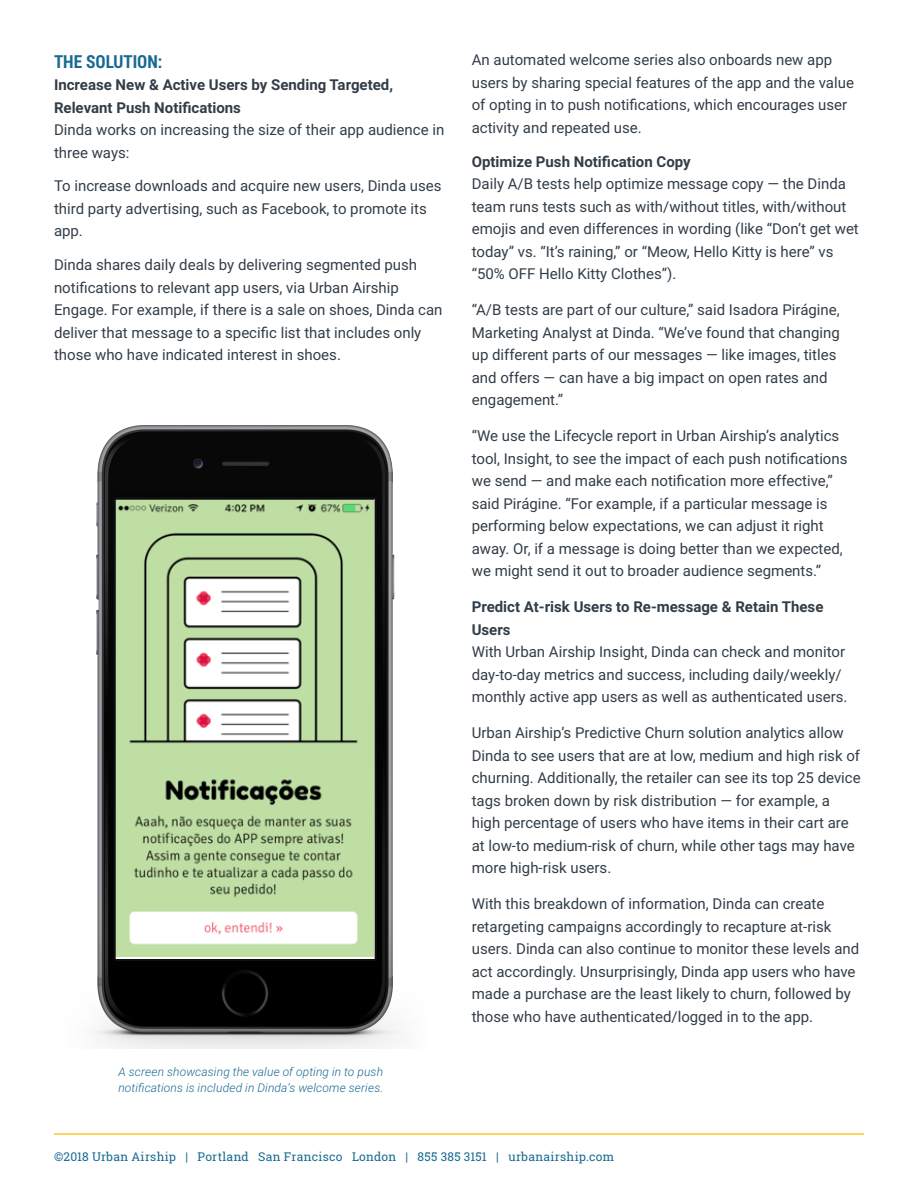
<style>
.page{position:relative;width:918px;height:1188px;background:#fff}
.page>*{position:absolute;margin:0;border:0;box-sizing:border-box;transform-origin:0 0}
.Body_copy{font:700 18px "Roboto Condensed";color:#176a90}
.Body_copy-2{font:15px/22.5px "Roboto";color:#323d47}
.Body_copy-3{font:700 15px/22.5px "Roboto";color:#323d47}
.t1{font:italic 300 12px/16.5px "Roboto";letter-spacing:.015em;color:#176a90}
.t2{font:12px "Roboto Slab";letter-spacing:.02em;color:#176a90}
</style>
<div class="page">
<hr style="left:54px;top:1133px;width:810px;height:2px;background:#fec827">
<img style="left:92px;top:425px;width:309px;height:624px">
<p class="Body_copy" style="left:54px;top:49px;width:110px">THE SOLUTION:</p>
<p class="Body_copy-3" style="left:54px;top:73px;width:341px">Increase New &amp; Active Users by Sending Targeted,<br>Relevant Push Notifications</p>
<p class="Body_copy-2" style="left:54px;top:118px;width:392px">Dinda works on increasing the size of their app audience in three ways:</p>
<p class="Body_copy-2" style="left:54px;top:174px;width:389px">To increase downloads and acquire new users, Dinda uses third party advertising, such as Facebook, to promote its app.</p>
<p class="Body_copy-2" style="left:54px;top:253px;width:390px">Dinda shares daily deals by delivering segmented push notifications to relevant app users, via Urban Airship Engage. For example, if there is a sale on shoes, Dinda can deliver that message to a specific list that includes only those who have indicated interest in shoes.</p>
<p class="t1" style="left:118px;top:1063px;width:267px">A screen showcasing the value of opting in to push notifications is included in Dinda’s welcome series.</p>
<p class="Body_copy-2" style="left:472px;top:48px;width:384px">An automated welcome series also onboards new app users by sharing special features of the app and the value of opting in to push notifications, which encourages user activity and repeated use.</p>
<p class="Body_copy-3" style="left:472px;top:149px;width:221px">Optimize Push Notification Copy</p>
<p class="Body_copy-2" style="left:472px;top:172px;width:389px">Daily A/B tests help optimize message copy — the Dinda team runs tests such as with/without titles, with/without emojis and even differences in wording (like “Don’t get wet today” vs. “It’s raining,” or “Meow, Hello Kitty is here” vs “50% OFF Hello Kitty Clothes”).</p>
<p class="Body_copy-2" style="left:472px;top:298px;width:370px">“A/B tests are part of our culture,” said Isadora Pirágine, Marketing Analyst at Dinda. “We’ve found that changing up different parts of our messages — like images, titles and offers — can have a big impact on open rates and engagement.”</p>
<p class="Body_copy-2" style="left:472px;top:424px;width:377px">“We use the Lifecycle report in Urban Airship’s analytics tool, Insight, to see the impact of each push notifications we send — and make each notification more effective,” said Pirágine. “For example, if a particular message is performing below expectations, we can adjust it right away. Or, if a message is doing better than we expected, we might send it out to broader audience segments.”</p>
<p class="Body_copy-3" style="left:472px;top:595px;width:353px">Predict At-risk Users to Re-message &amp; Retain These<br>Users</p>
<p class="Body_copy-2" style="left:472px;top:640px;width:377px">With Urban Airship Insight, Dinda can check and monitor day-to-day metrics and success, including daily/weekly/ monthly active app users as well as authenticated users.</p>
<p class="Body_copy-2" style="left:472px;top:721px;width:390px">Urban Airship’s Predictive Churn solution analytics allow Dinda to see users that are at low, medium and high risk of churning. Additionally, the retailer can see its top 25 device tags broken down by risk distribution — for example, a high percentage of users who have items in their cart are at low-to medium-risk of churn, while other tags may have more high-risk users.</p>
<p class="Body_copy-2" style="left:472px;top:892px;width:389px">With this breakdown of information, Dinda can create retargeting campaigns accordingly to recapture at-risk users. Dinda can also continue to monitor these levels and act accordingly. Unsurprisingly, Dinda app users who have made a purchase are the least likely to churn, followed by those who have authenticated/logged in to the app.</p>
<p class="t2" style="left:54px;top:1149px;width:562px">©2018 Urban Airship | Portland San Francisco London | 855 385 3151 | urbanairship.com</p>
</div>
